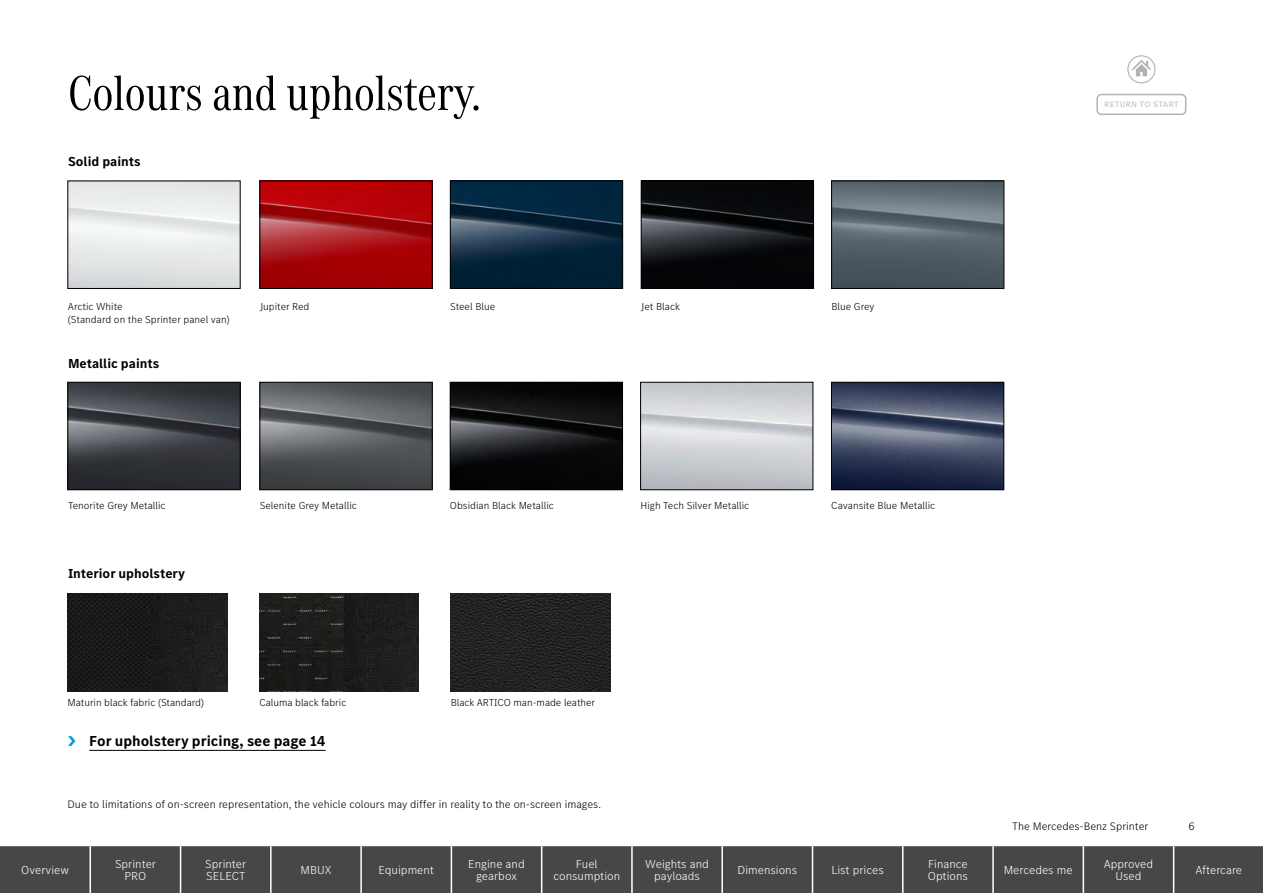
<style>
.page{position:relative;width:1263px;height:893px;background:#fff}
.page>*{position:absolute;margin:0;border:0;box-sizing:border-box;transform-origin:0 0}
.t1{font:51px "MB Corpo A Title Cond";color:#000}
.t2{font:700 15px "MB Corpo S Text";color:#000}
.t3{font:700 13.5px "MB Corpo S Text";color:#000}
.t4{font:300 12px/12px "MB Corpo S Text";color:#fff;text-align:center}
.t5{font:300 11.25px "MB Corpo S Text";color:#000}
.t6{font:300 10.5px/12.6px "MB Corpo S Text";color:#000}
.t7{font:10.5px "MB Corpo S Text";color:#c6c6c6}
</style>
<div class="page">
<img style="left:452px;top:384px;width:169px;height:104px">
<div style="left:450px;top:382px;width:173px;height:108px;border:1px solid #000"></div>
<div style="left:640px;top:382px;width:173px;height:108px;border:1px solid #000"></div>
<img style="left:833px;top:384px;width:169px;height:104px">
<div style="left:831px;top:382px;width:173px;height:108px;border:1px solid #000"></div>
<img style="left:262px;top:183px;width:168px;height:104px">
<div style="left:260px;top:181px;width:172px;height:108px;border:1px solid #000"></div>
<img style="left:643px;top:183px;width:169px;height:104px">
<div style="left:641px;top:181px;width:173px;height:108px;border:1px solid #000"></div>
<img style="left:452px;top:183px;width:169px;height:104px">
<div style="left:450px;top:181px;width:173px;height:108px;border:1px solid #000"></div>
<img style="left:833px;top:183px;width:169px;height:104px">
<div style="left:831px;top:181px;width:173px;height:108px;border:1px solid #000"></div>
<img style="left:70px;top:384px;width:168px;height:104px">
<div style="left:68px;top:382px;width:172px;height:108px;border:1px solid #000"></div>
<img style="left:262px;top:384px;width:168px;height:104px">
<div style="left:260px;top:382px;width:172px;height:108px;border:1px solid #000"></div>
<div style="left:68px;top:181px;width:172px;height:108px;border:1px solid #000"></div>
<img style="left:68px;top:593px;width:159px;height:98px">
<img style="left:259px;top:593px;width:160px;height:98px">
<img style="left:451px;top:593px;width:159px;height:98px">
<hr style="left:89px;top:750px;width:237px;height:1px;background:#000">
<svg style="left:68px;top:736px;width:7px;height:10px"></svg>
<div style="left:1px;top:846px;width:1261px;height:47px;background:#484746"></div>
<hr style="left:90px;top:846px;width:1px;height:47px;background:#fff">
<hr style="left:180px;top:846px;width:1px;height:47px;background:#fff">
<hr style="left:270px;top:846px;width:2px;height:47px;background:#fff">
<hr style="left:360px;top:846px;width:2px;height:47px;background:#fff">
<hr style="left:451px;top:846px;width:1px;height:47px;background:#fff">
<hr style="left:541px;top:846px;width:1px;height:47px;background:#fff">
<hr style="left:631px;top:846px;width:2px;height:47px;background:#fff">
<hr style="left:721px;top:846px;width:2px;height:47px;background:#fff">
<hr style="left:812px;top:846px;width:1px;height:47px;background:#fff">
<hr style="left:902px;top:846px;width:1px;height:47px;background:#fff">
<hr style="left:992px;top:846px;width:2px;height:47px;background:#fff">
<hr style="left:1082px;top:846px;width:2px;height:47px;background:#fff">
<hr style="left:1173px;top:846px;width:1px;height:47px;background:#fff">
<hr style="left:0;top:846px;width:1px;height:47px;background:#484746">
<div style="left:1127px;top:55px;width:28px;height:28px;border:1px solid #b3b2b2;border-radius:50%"></div>
<svg style="left:1131px;top:60px;width:20px;height:16px"></svg>
<div style="left:1096px;top:94px;width:90px;height:21px;border:2px solid #b3b2b2;border-radius:4px"></div>
<h1 class="t1" style="left:68px;top:60px;width:414px">Colours and upholstery.</h1>
<p class="t3" style="left:68px;top:153px;width:74px">Solid paints</p>
<p class="t6" style="left:68px;top:300px;width:163px">Arctic White<br>(Standard on the Sprinter panel van)</p>
<p class="t3" style="left:68px;top:355px;width:93px">Metallic paints</p>
<p class="t6" style="left:260px;top:300px;width:51px">Jupiter Red</p>
<p class="t6" style="left:641px;top:300px;width:41px">Jet Black</p>
<p class="t6" style="left:450px;top:300px;width:47px">Steel Blue</p>
<p class="t6" style="left:831px;top:300px;width:45px">Blue Grey</p>
<p class="t6" style="left:68px;top:498px;width:99px">Tenorite Grey Metallic</p>
<p class="t3" style="left:68px;top:565px;width:119px">Interior upholstery</p>
<p class="t6" style="left:260px;top:498px;width:99px">Selenite Grey Metallic</p>
<p class="t6" style="left:450px;top:498px;width:105px">Obsidian Black Metallic</p>
<p class="t6" style="left:640px;top:498px;width:110px">High Tech Silver Metallic</p>
<p class="t6" style="left:831px;top:498px;width:106px">Cavansite Blue Metallic</p>
<p class="t6" style="left:68px;top:696px;width:138px">Maturin black fabric (Standard)</p>
<p class="t6" style="left:259px;top:696px;width:88px">Caluma black fabric</p>
<p class="t6" style="left:451px;top:696px;width:146px">Black ARTICO man-made leather</p>
<h2 class="t2" style="left:89px;top:731px;width:238px">For upholstery pricing, see page 14</h2>
<p class="t5" style="left:68px;top:797px;width:535px">Due to limitations of on-screen representation, the vehicle colours may differ in reality to the on-screen images.</p>
<p class="t7" style="left:1104px;top:97px;width:76px">return to start</p>
<p class="t5" style="left:1012px;top:819px;width:138px">The Mercedes-Benz Sprinter</p>
<p class="t5" style="left:1188px;top:819px;width:8px">6</p>
<p class="t4" style="left:21px;top:864px;width:49px">Overview</p>
<p class="t4" style="left:115px;top:858px;width:43px">Sprinter<br>PRO</p>
<p class="t4" style="left:205px;top:858px;width:43px;text-align:left">Sprinter<br>SELECT</p>
<p class="t4" style="left:301px;top:864px;width:32px">MBUX</p>
<p class="t4" style="left:379px;top:864px;width:57px">Equipment</p>
<p class="t4" style="left:468px;top:858px;width:58px">Engine and gearbox</p>
<p class="t4" style="left:553px;top:858px;width:68px">Fuel consumption</p>
<p class="t4" style="left:645px;top:858px;width:65px">Weights and payloads</p>
<p class="t4" style="left:737px;top:864px;width:61px">Dimensions</p>
<p class="t4" style="left:831px;top:864px;width:54px">List prices</p>
<p class="t4" style="left:928px;top:858px;width:42px;text-align:left">Finance<br>Options</p>
<p class="t4" style="left:1004px;top:864px;width:70px">Mercedes me</p>
<p class="t4" style="left:1104px;top:858px;width:51px">Approved<br>Used</p>
<p class="t4" style="left:1195px;top:864px;width:48px">Aftercare</p>
</div>
